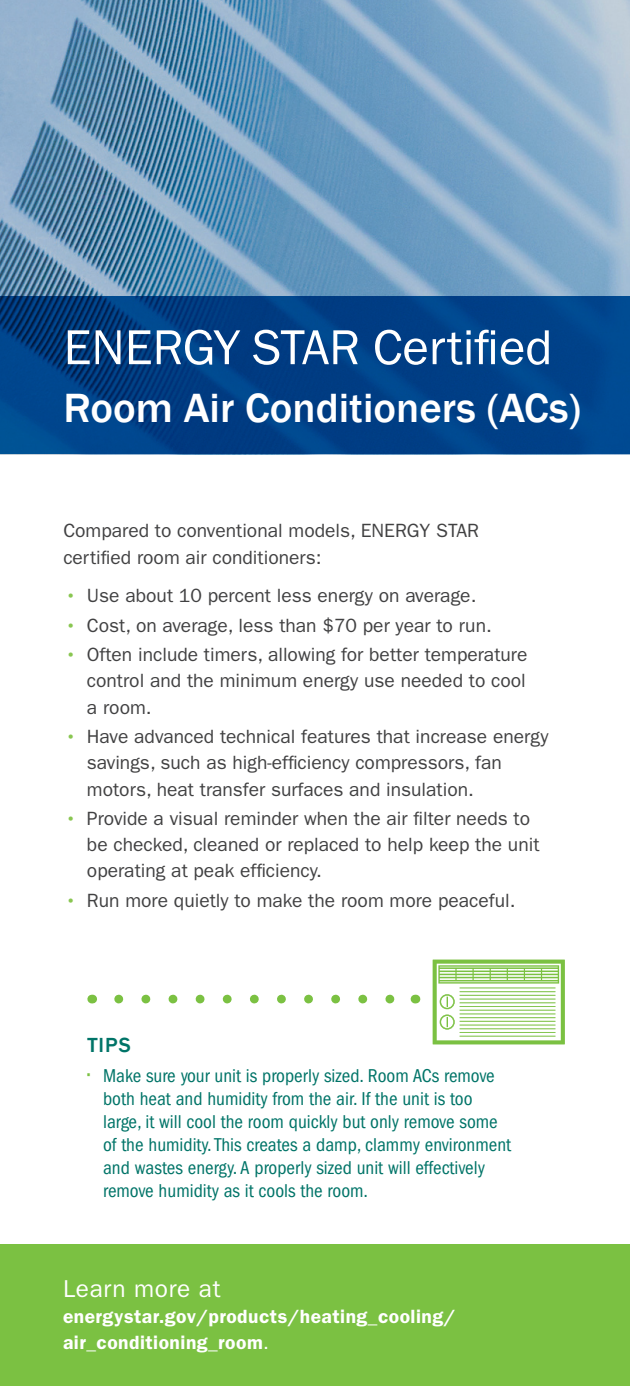
<style>
.page{position:relative;width:630px;height:1386px;background:#fff}
.page>*{position:absolute;margin:0;border:0;box-sizing:border-box;transform-origin:0 0}
.Heading_1{font:50.75px "Franklin Gothic";color:#fff}
.Heading_1-2{font:500 42px "Franklin Gothic";color:#fff}
.Body_Copy{font:24.5px "ITC Franklin Gothic Std";letter-spacing:.025em;color:#fff}
.Tips_Heading{font:500 21px "Franklin Gothic";color:#007468}
.Body_Copy-2{font:19.25px/26.2px "ITC Franklin Gothic Std";color:#414142}
.t1{font:condensed 19.25px/23.1px "Franklin Gothic";color:#007468}
.Body_Copy-3{font:600 19.25px/26.2px "ITC Franklin Gothic Std";letter-spacing:.025em;color:#fff}
.s1{font-size:24.5px;color:#89c651}
.s2{font-size:24.5px;color:#7bc142}
.s3{font-weight:400}
</style>
<div class="page">
<div style="left:0;top:1245px;width:630px;height:141px;background:#7bc142"></div>
<img style="left:0;top:0;width:630px;height:297px">
<svg style="left:0;top:297px;width:630px;height:157px;background:#003f85"></svg>
<svg style="left:433px;top:960px;width:132px;height:84px"></svg>
<hr style="left:460px;top:991px;width:95px;height:1px;background:#7bc142">
<svg style="left:119px;top:995px;width:276px;height:8px"></svg>
<p class="Heading_1" style="left:64px;top:316px;width:491px">ENERGY STAR Certified</p>
<p class="Heading_1-2" style="left:64px;top:382px;width:519px">Room Air Conditioners (ACs)</p>
<p class="Body_Copy-2" style="left:63px;top:518px;width:417px">Compared to conventional models, ENERGY STAR certified room air conditioners:</p>
<p class="Body_Copy-2" style="left:63px;top:583px;width:415px"><span class="s1">•</span> Use about 10 percent less energy on average.</p>
<p class="Body_Copy-2" style="left:63px;top:612px;width:430px"><span class="s1">•</span> Cost, on average, less than $70 per year to run.</p>
<p class="Body_Copy-2" style="left:87px;top:642px;width:442px;text-align:justify;text-indent:-24px"><span class="s1">•</span> Often include timers, allowing for better temperature control and the minimum energy use needed to cool a room.</p>
<p class="Body_Copy-2" style="left:87px;top:724px;width:463px;text-indent:-24px"><span class="s1">•</span> Have advanced technical features that increase energy savings, such as high-efficiency compressors, fan motors, heat transfer surfaces and insulation.</p>
<p class="Body_Copy-2" style="left:87px;top:805px;width:454px;text-indent:-24px"><span class="s1">•</span> Provide a visual reminder when the air filter needs to be checked, cleaned or replaced to help keep the unit operating at peak efficiency.</p>
<p class="Body_Copy-2" style="left:63px;top:887px;width:454px"><span class="s1">•</span> Run more quietly to make the room more peaceful.</p>
<p class="Tips_Heading" style="left:87px;top:1032px;width:45px">TIPS</p>
<p class="t1" style="left:103px;top:1064px;width:410px;text-indent:-16px"><span class="s2">•</span> Make sure your unit is properly sized. Room ACs remove both heat and humidity from the air. If the unit is too large, it will cool the room quickly but only remove some of the humidity. This creates a damp, clammy environment and wastes energy. A properly sized unit will effectively remove humidity as it cools the room.</p>
<p class="Body_Copy" style="left:63px;top:1274px;width:159px">Learn more at</p>
<p class="Body_Copy-3" style="left:63px;top:1303px;width:394px">energystar.gov/products/heating_cooling/ air_conditioning_room<span class="s3">.</span></p>
</div>
